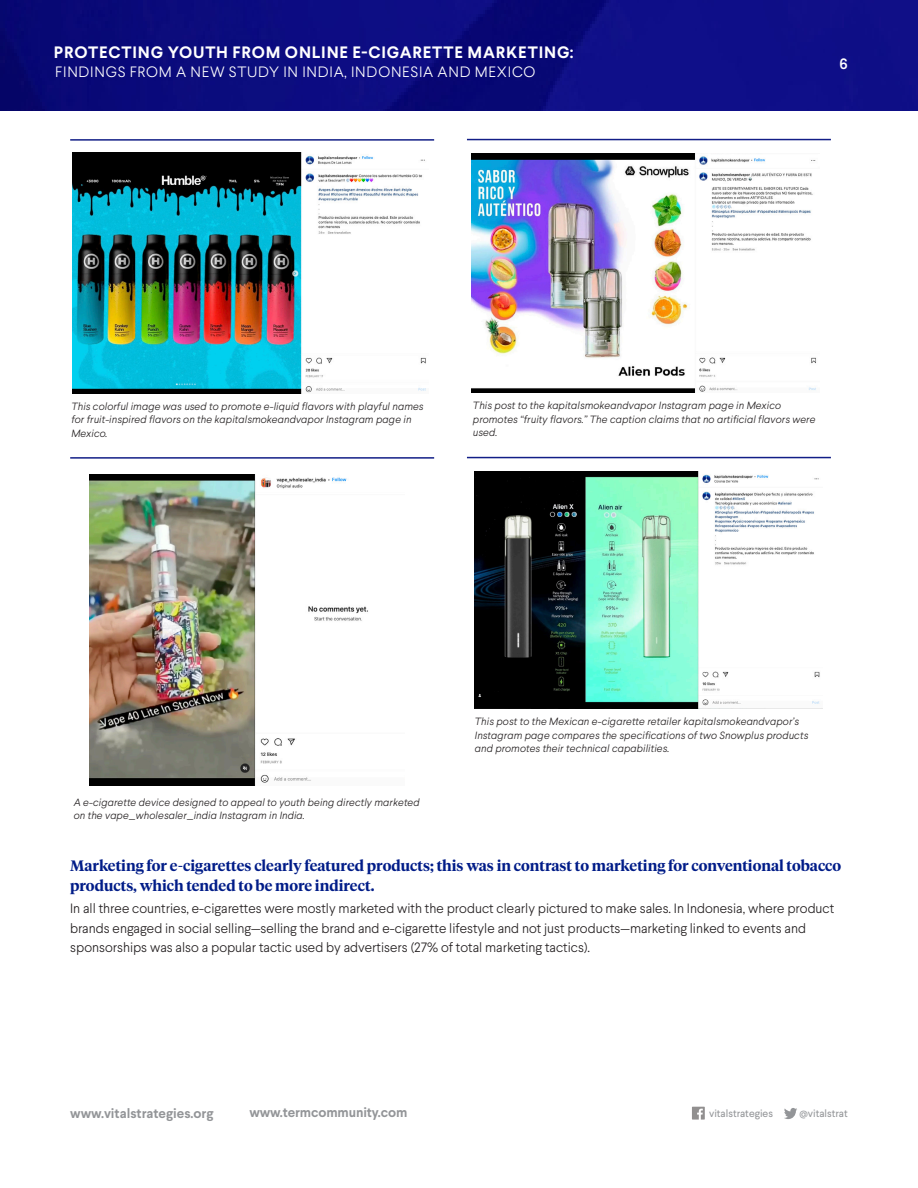
<style>
.page{position:relative;width:918px;height:1188px;background:#fff}
.page>*{position:absolute;margin:0;border:0;box-sizing:border-box;transform-origin:0 0}
.t1{font:700 16.5px "Larsseit";letter-spacing:.05em;color:#fff}
.t2{font:600 15px/19.5px "Tiempos Headline";color:#001c88}
.t3{font:300 15px "Larsseit";letter-spacing:.05em;color:#fff}
.t4{font:500 15px "Larsseit";color:#fff}
.t5{font:300 13.5px/19.5px "Larsseit";color:#231f20}
.T1_Number{font:700 13.5px "Larsseit";letter-spacing:-.005em;color:#939598}
.t6{font:italic 300 10.5px/13.5px "Larsseit";letter-spacing:.01em;color:#231f20}
.t7{font:10.5px "Larsseit";color:#939598}
</style>
<div class="page">
<img style="left:0;top:0;width:918px;height:110px">
<svg style="left:692px;top:1107px;width:13px;height:13px"></svg>
<svg style="left:784px;top:1108px;width:13px;height:11px"></svg>
<img style="left:89px;top:474px;width:279px;height:311px">
<hr style="left:70px;top:457px;width:364px;height:2px;background:#121e87">
<hr style="left:467px;top:457px;width:364px;height:1px;background:#121e87">
<img style="left:475px;top:472px;width:348px;height:237px">
<img style="left:72px;top:152px;width:354px;height:241px">
<hr style="left:70px;top:139px;width:364px;height:2px;background:#121e87">
<hr style="left:467px;top:139px;width:364px;height:1px;background:#121e87">
<img style="left:471px;top:154px;width:345px;height:238px">
<h1 class="t1" style="left:54px;top:41px;width:521px">PROTECTING YOUTH FROM ONLINE E-CIGARETTE MARKETING:</h1>
<h2 class="t3" style="left:55px;top:62px;width:482px">FINDINGS FROM A NEW STUDY IN INDIA, INDONESIA AND MEXICO</h2>
<h1 class="t4" style="left:840px;top:54px;width:10px">6</h1>
<h3 class="t6" style="left:71px;top:399px;width:354px">This colorful image was used to promote e-liquid flavors with playful names for fruit-inspired flavors on the kapitalsmokeandvapor Instagram page in<br>Mexico.</h3>
<h3 class="t6" style="left:473px;top:399px;width:344px">This post to the kapitalsmokeandvapor Instagram page in Mexico promotes “fruity flavors.” The caption claims that no artificial flavors were used.</h3>
<h3 class="t6" style="left:74px;top:795px;width:348px">A e-cigarette device designed to appeal to youth being directly marketed on the vape_wholesaler_india Instagram in India.</h3>
<h3 class="t6" style="left:475px;top:715px;width:335px">This post to the Mexican e-cigarette retailer kapitalsmokeandvapor’s<br>Instagram page compares the specifications of two Snowplus products and promotes their technical capabilities.</h3>
<h3 class="t2" style="left:70px;top:855px;width:773px">Marketing for e-cigarettes clearly featured products; this was in contrast to marketing for conventional tobacco products, which tended to be more indirect.</h3>
<h3 class="t5" style="left:70px;top:899px;width:766px">In all three countries, e-cigarettes were mostly marketed with the product clearly pictured to make sales. In Indonesia, where product brands engaged in social selling—selling the brand and e-cigarette lifestyle and not just products—marketing linked to events and sponsorships was also a popular tactic used by advertisers (27% of total marketing tactics).</h3>
<p class="T1_Number" style="left:70px;top:1104px;width:145px">www.vitalstrategies.org</p>
<p class="T1_Number" style="left:249px;top:1104px;width:160px">www.termcommunity.com</p>
<p class="t7" style="left:709px;top:1106px;width:65px">vitalstrategies</p>
<p class="t7" style="left:799px;top:1106px;width:50px">@vitalstrat</p>
</div>
